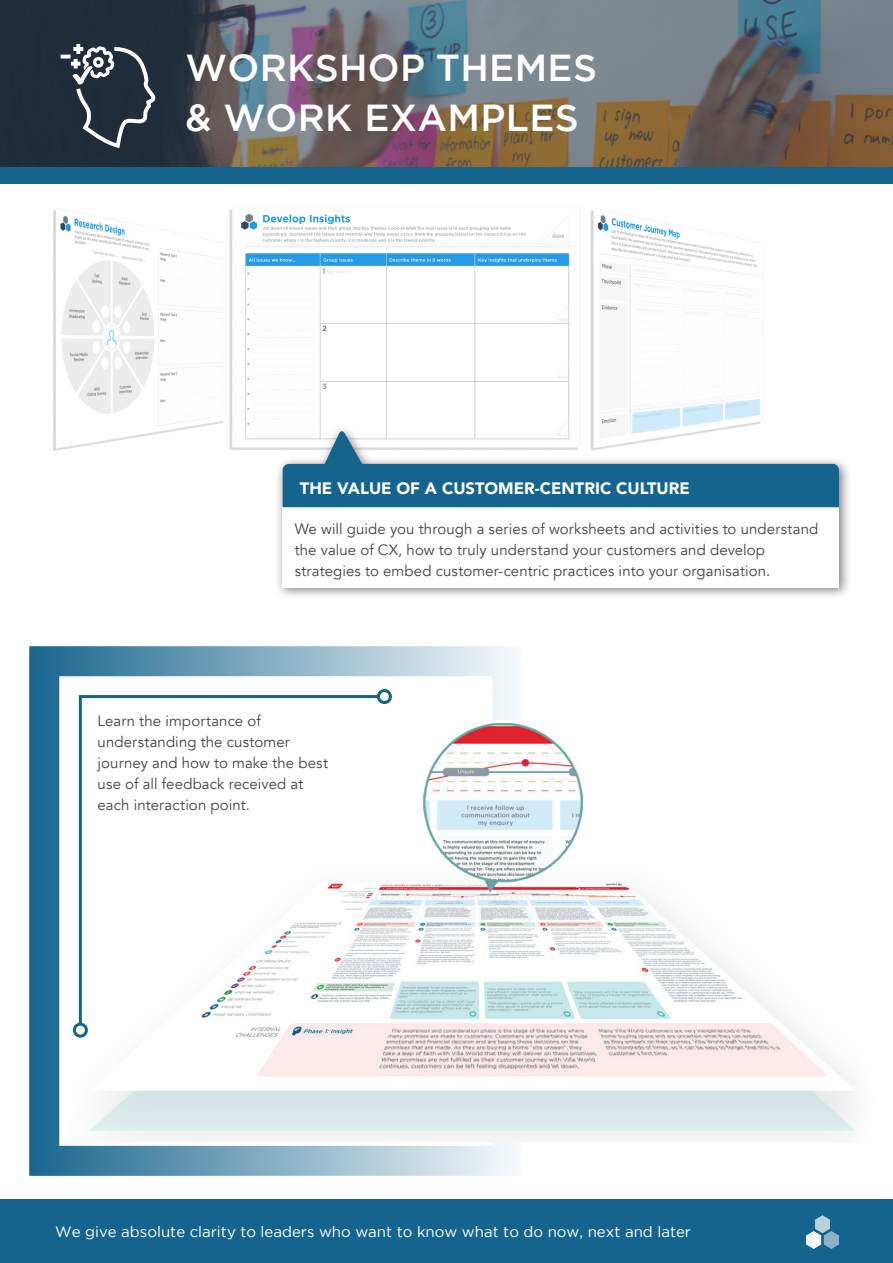
<style>
.page{position:relative;width:893px;height:1263px;background:#fff}
.page>*{position:absolute;margin:0;border:0;box-sizing:border-box;transform-origin:0 0}
.t1{font:500 37.5px/49.5px "Gotham";letter-spacing:.01em;color:#fff}
.t2{font:900 16.5px "Avenir";color:#fff}
.Paragraph{font:15px/21px "Avenir";letter-spacing:.005em;color:#434345}
.t3{font:15px "Gotham";color:#fff}
</style>
<div class="page">
<img style="left:26px;top:183px;width:762px;height:268px">
<svg style="left:29px;top:646px;width:484px;height:530px"></svg>
<img style="left:64px;top:720px;width:792px;height:422px">
<svg style="left:77px;top:693px;width:304px;height:334px"></svg>
<div style="left:73px;top:1023px;width:15px;height:15px;border:3px solid #15648d;border-radius:50%"></div>
<div style="left:377px;top:689px;width:15px;height:15px;border:3px solid #15648d;border-radius:50%"></div>
<div style="left:0;top:1200px;width:893px;height:63px;background:#15648d"></div>
<img style="left:806px;top:1216px;width:33px;height:32px">
<svg style="left:0;top:0;width:893px;height:167px;background:#636364"></svg>
<div style="left:275px;top:424px;width:576px;height:176px;background:#231f20;opacity:.6"></div>
<div style="left:283px;top:507px;width:556px;height:81px;background:#fff"></div>
<svg style="left:283px;top:430px;width:556px;height:77px"></svg>
<div style="left:0;top:167px;width:893px;height:16px;background:#15648d"></div>
<svg style="left:61px;top:55px;width:10px;height:4px"></svg>
<svg style="left:71px;top:36px;width:85px;height:113px;background:#434d58"></svg>
<p class="t1" style="left:185px;top:43px;width:413px">WORKSHOP THEMES &amp; WORK EXAMPLES</p>
<p class="t2" style="left:300px;top:474px;width:391px">THE VALUE OF A CUSTOMER-CENTRIC CULTURE</p>
<p class="Paragraph" style="left:295px;top:518px;width:525px">We will guide you through a series of worksheets and activities to understand the value of CX, how to truly understand your customers and develop strategies to embed customer-centric practices into your organisation.</p>
<p class="Paragraph" style="left:98px;top:711px;width:232px">Learn the importance of understanding the customer journey and how to make the best use of all feedback received at each interaction point.</p>
<p class="t3" style="left:55px;top:1223px;width:637px">We give absolute clarity to leaders who want to know what to do now, next and later</p>
</div>
